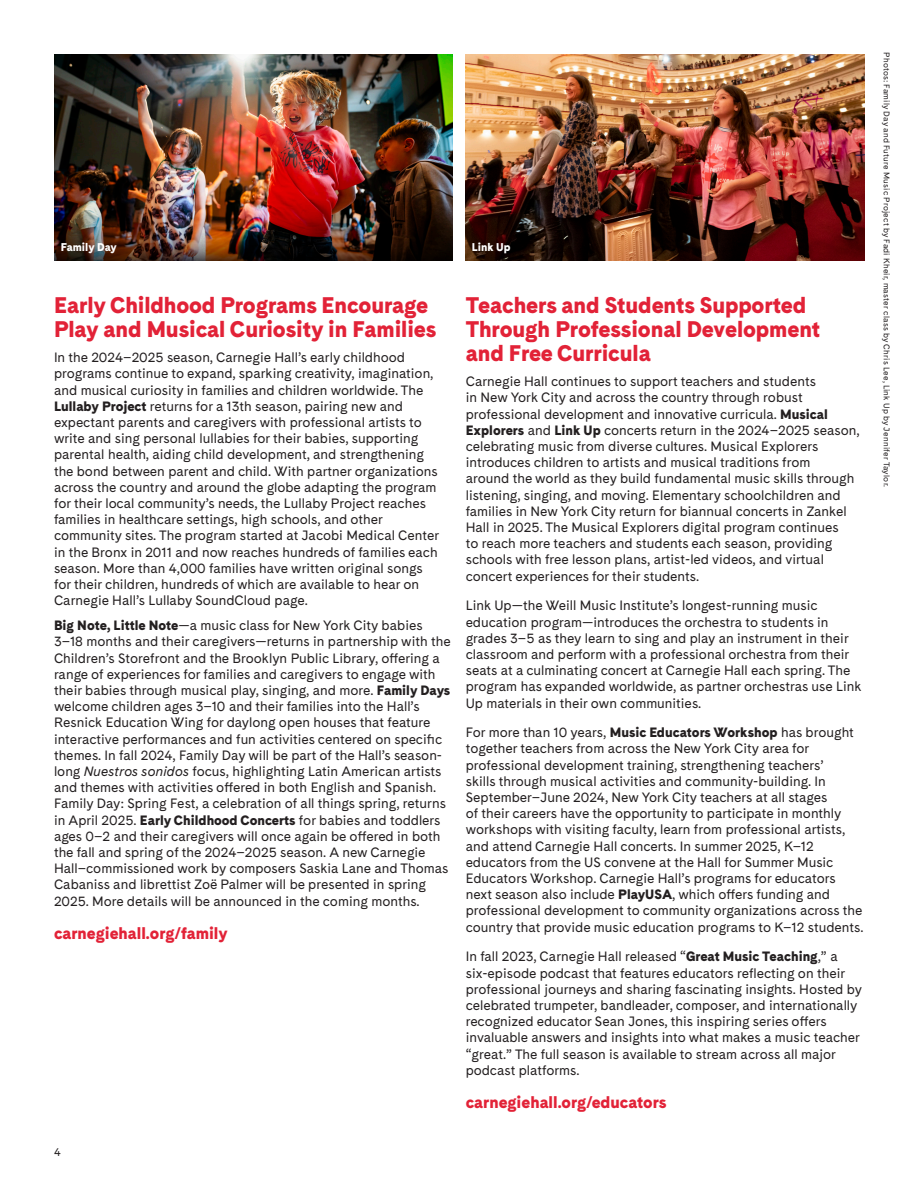
<style>
.page{position:relative;width:918px;height:1188px;background:#fff}
.page>*{position:absolute;margin:0;border:0;box-sizing:border-box;transform-origin:0 0}
.WMI_-_Subheader{font:900 22.5px/24px "Cadiz";letter-spacing:-.005em;color:#e22237}
.Program_URL{font:900 16.5px "Cadiz";color:#e22237}
.Body_Copy{font:13.5px/16.2px "Cadiz";color:#231f20}
.WMI_-_Subheader-2{font:13.5px/16.2px "Cadiz";color:#231f20}
.photo-caption{font:900 11.25px "Cadiz";color:#fff}
.Credits{font:11.25px "Cadiz";color:#231f20}
.photo-credit{font:8.25px "Cadiz";letter-spacing:.025em;color:#231f20}
.s1{font-weight:900}
.s2{font-style:italic}
</style>
<div class="page">
<img style="left:54px;top:54px;width:398px;height:123px">
<img style="left:466px;top:54px;width:399px;height:206px">
<img style="left:54px;top:177px;width:398px;height:83px">
<p class="photo-caption" style="left:61px;top:239px;width:58px">Family Day</p>
<p class="photo-caption" style="left:472px;top:239px;width:40px">Link Up</p>
<h2 class="WMI_-_Subheader" style="left:54px;top:294px;width:384px">Early Childhood Programs Encourage<br>Play and Musical Curiosity in Families</h2>
<h2 class="WMI_-_Subheader-2" style="left:54px;top:349px;width:387px">In the 2024–2025 season, Carnegie Hall’s early childhood programs continue to expand, sparking creativity, imagination, and musical curiosity in families and children worldwide. The <span class="s1">Lullaby Project</span> returns for a 13th season, pairing new and expectant parents and caregivers with professional artists to write and sing personal lullabies for their babies, supporting parental health, aiding child development, and strengthening the bond between parent and child. With partner organizations across the country and around the globe adapting the program for their local community’s needs, the Lullaby Project reaches families in healthcare settings, high schools, and other community sites. The program started at Jacobi Medical Center in the Bronx in 2011 and now reaches hundreds of families each season. More than 4,000 families have written original songs for their children, hundreds of which are available to hear on Carnegie Hall’s Lullaby SoundCloud page.</h2>
<p class="Body_Copy" style="left:54px;top:617px;width:398px"><span class="s1">Big Note, Little Note</span>—a music class for New York City babies 3–18 months and their caregivers—returns in partnership with the Children’s Storefront and the Brooklyn Public Library, offering a range of experiences for families and caregivers to engage with their babies through musical play, singing, and more. <span class="s1">Family Days </span>welcome children ages 3–10 and their families into the Hall’s Resnick Education Wing for daylong open houses that feature interactive performances and fun activities centered on specific themes. In fall 2024, Family Day will be part of the Hall’s season&shy;long <span class="s2">Nuestros sonidos</span> focus, highlighting Latin American artists and themes with activities offered in both English and Spanish.<br>Family Day: Spring Fest, a celebration of all things spring, returns in April 2025. <span class="s1">Early Childhood Concerts</span> for babies and toddlers ages 0–2 and their caregivers will once again be offered in both the fall and spring of the 2024–2025 season. A new Carnegie Hall–commissioned work by composers Saskia Lane and Thomas Cabaniss and librettist Zoë Palmer will be presented in spring 2025. More details will be announced in the coming months.</p>
<p class="Program_URL" style="left:54px;top:920px;width:175px">carnegiehall.org/family</p>
<p class="Credits" style="left:54px;top:1144px;width:8px">4</p>
<h2 class="WMI_-_Subheader" style="left:466px;top:294px;width:356px">Teachers and Students Supported<br>Through Professional Development and Free Curricula</h2>
<p class="Body_Copy" style="left:466px;top:373px;width:395px">Carnegie Hall continues to support teachers and students<br>in New York City and across the country through robust professional development and innovative curricula. <span class="s1">Musical Explorers</span> and <span class="s1">Link Up</span> concerts return in the 2024–2025 season, celebrating music from diverse cultures. Musical Explorers introduces children to artists and musical traditions from<br>around the world as they build fundamental music skills through listening, singing, and moving. Elementary schoolchildren and families in New York City return for biannual concerts in Zankel Hall in 2025. The Musical Explorers digital program continues<br>to reach more teachers and students each season, providing schools with free lesson plans, artist-led videos, and virtual concert experiences for their students.</p>
<p class="Body_Copy" style="left:466px;top:597px;width:397px">Link Up—the Weill Music Institute’s longest-running music education program—introduces the orchestra to students in grades 3–5 as they learn to sing and play an instrument in their classroom and perform with a professional orchestra from their seats at a culminating concert at Carnegie Hall each spring. The program has expanded worldwide, as partner orchestras use Link Up materials in their own communities.</p>
<p class="Body_Copy" style="left:466px;top:724px;width:399px">For more than 10 years, <span class="s1">Music Educators Workshop</span> has brought together teachers from across the New York City area for professional development training, strengthening teachers’<br>skills through musical activities and community-building. In September–June 2024, New York City teachers at all stages<br>of their careers have the opportunity to participate in monthly workshops with visiting faculty, learn from professional artists, and attend Carnegie Hall concerts. In summer 2025, K–12 educators from the US convene at the Hall for Summer Music Educators Workshop. Carnegie Hall’s programs for educators next season also include <span class="s1">PlayUSA</span>, which offers funding and professional development to community organizations across the country that provide music education programs to K–12 students.</p>
<p class="Body_Copy" style="left:466px;top:948px;width:398px">In fall 2023, Carnegie Hall released “<span class="s1">Great Music Teaching</span>,” a six-episode podcast that features educators reflecting on their professional journeys and sharing fascinating insights. Hosted by celebrated trumpeter, bandleader, composer, and internationally recognized educator Sean Jones, this inspiring series offers invaluable answers and insights into what makes a music teacher “great.” The full season is available to stream across all major podcast platforms.</p>
<p class="Program_URL" style="left:466px;top:1090px;width:202px">carnegiehall.org/educators</p>
<p class="photo-credit" style="left:893px;top:52px;width:436px;rotate:90deg">Photos: Family Day and Future Music Project by Fadi Kheir, master class by Chris Lee, Link Up by Jennifer Taylor.</p>
</div>
